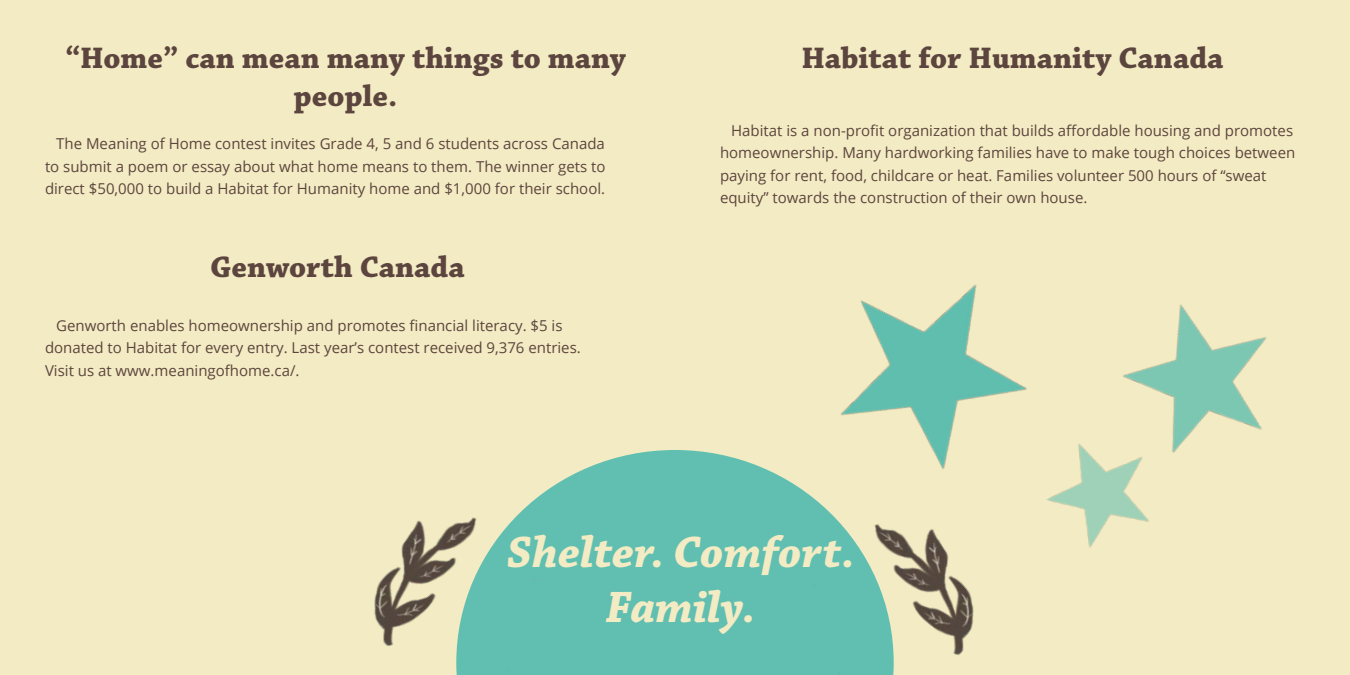
<style>
.page{position:relative;width:1350px;height:675px;background:#f3ebc3}
.page>*{position:absolute;margin:0;border:0;box-sizing:border-box;transform-origin:0 0}
.t1{font:italic 700 46.25px/55.5px "Chaparral Pro";color:#f3ebc3;text-align:center}
.t2{font:700 31.25px/37.5px "Chaparral Pro";color:#5c453e;text-align:center}
.t3{font:15px/22.5px "Open Sans";color:#5c453e}
</style>
<div class="page">
<img style="left:840px;top:284px;width:187px;height:164px">
<div style="left:622px;top:450px;width:103px;height:225px;background:#60bfb0"></div>
<img style="left:725px;top:448px;width:249px;height:227px">
<img style="left:374px;top:456px;width:248px;height:219px">
<img style="left:1046px;top:444px;width:103px;height:104px">
<img style="left:1096px;top:304px;width:171px;height:182px">
<h2 class="t2" style="left:65px;top:40px;width:562px">“Home” can mean many things to many people.</h2>
<p class="t3" style="left:45px;top:132px;width:562px;text-align:justify;text-indent:11px">The Meaning of Home contest invites Grade 4, 5 and 6 students across Canada to submit a poem or essay about what home means to them. The winner gets to direct $50,000 to build a Habitat for Humanity home and $1,000 for their school.</p>
<h2 class="t2" style="left:210px;top:249px;width:256px">Genworth Canada</h2>
<p class="t3" style="left:45px;top:314px;width:537px;text-indent:11px">Genworth enables homeownership and promotes financial literacy. $5 is donated to Habitat for every entry. Last year’s contest received 9,376 entries.<br>Visit us at www.meaningofhome.ca/.</p>
<h2 class="t2" style="left:801px;top:40px;width:424px">Habitat for Humanity Canada</h2>
<p class="t3" style="left:720px;top:119px;width:577px;text-indent:11px">Habitat is a non-profit organization that builds affordable housing and promotes homeownership. Many hardworking families have to make tough choices between paying for rent, food, childcare or heat. Families volunteer 500 hours of “sweat equity” towards the construction of their own house.</p>
<h1 class="t1" style="left:507px;top:525px;width:350px">Shelter. Comfort.<br>Family.</h1>
</div>
